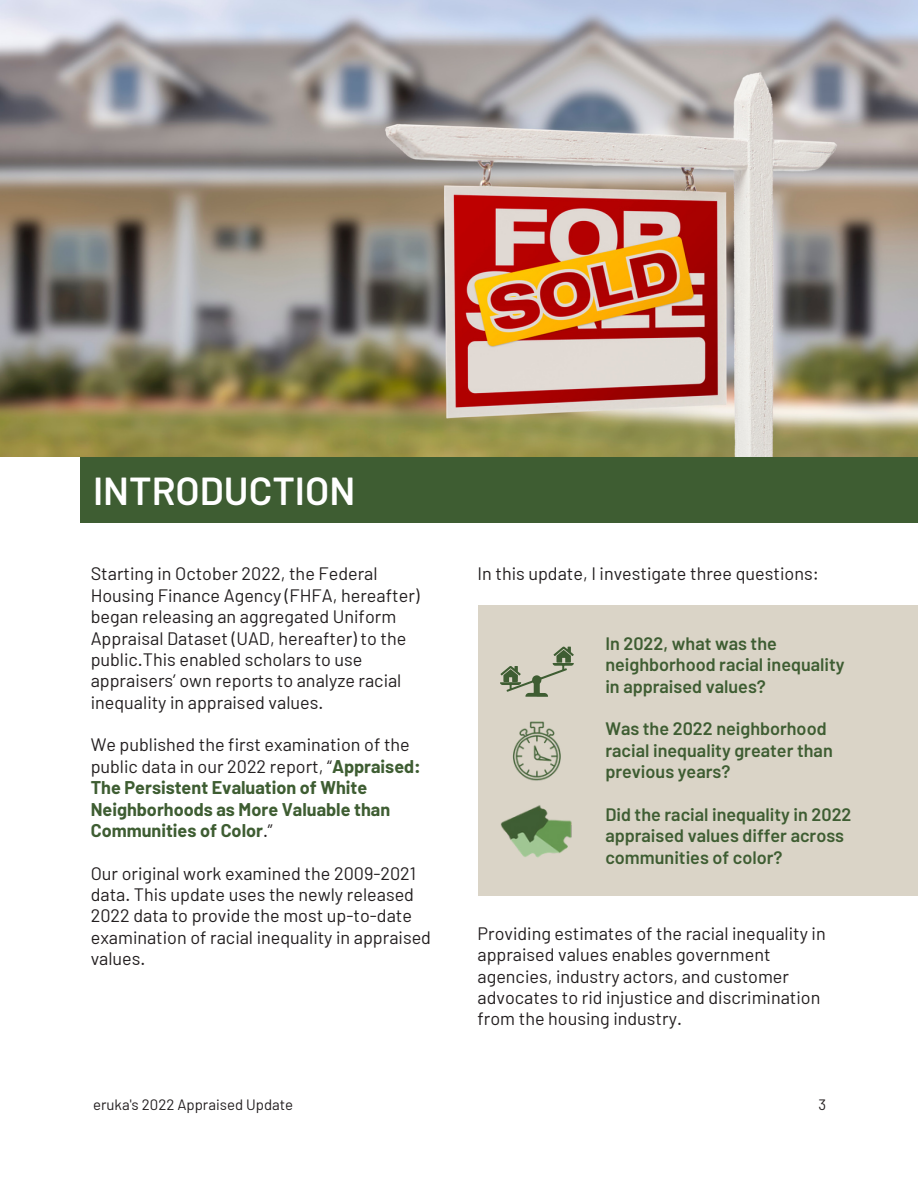
<style>
.page{position:relative;width:918px;height:1188px;background:#fff}
.page>*{position:absolute;margin:0;border:0;box-sizing:border-box;transform-origin:0 0}
.t1{font:600 39px "Barlow";color:#fff}
.t2{font:18px/21.3px "Barlow";color:#231f20}
.t3{font:600 18px/21.3px "Barlow";color:#3e5d32}
.t4{font:700 18px/21.3px "Barlow";color:#3e5d32}
.t5{font:15px "Barlow";color:#231f20}
.s1{font-weight:400;color:#231f20}
</style>
<div class="page">
<img style="left:0;top:0;width:918px;height:457px">
<div style="left:80px;top:457px;width:838px;height:66px;background:#3e5d32"></div>
<div style="left:478px;top:605px;width:440px;height:291px;background:#dad4c7"></div>
<img style="left:512px;top:721px;width:49px;height:60px">
<img style="left:500px;top:805px;width:72px;height:53px">
<svg style="left:500px;top:646px;width:74px;height:51px"></svg>
<p class="t1" style="left:93px;top:466px;width:264px">INTRODUCTION</p>
<p class="t2" style="left:91px;top:563px;width:330px">Starting in October 2022, the Federal Housing Finance Agency (FHFA, hereafter) began releasing an aggregated Uniform Appraisal Dataset (UAD, hereafter) to the public.This enabled scholars to use appraisers’ own reports to analyze racial inequality in appraised values.</p>
<p class="t4" style="left:91px;top:734px;width:332px"><span class="s1">We published the first examination of the public data in our 2022 report, “</span>Appraised:<br>The Persistent Evaluation of White Neighborhoods as More Valuable than Communities of Color<span class="s1">.”</span></p>
<p class="t2" style="left:91px;top:862px;width:342px">Our original work examined the 2009-2021 data. This update uses the newly released 2022 data to provide the most up-to-date examination of racial inequality in appraised values.</p>
<p class="t2" style="left:478px;top:563px;width:343px">In this update, I investigate three questions:</p>
<p class="t3" style="left:605px;top:632px;width:241px">In 2022, what was the neighborhood racial inequality in appraised values?</p>
<p class="t3" style="left:605px;top:718px;width:229px">Was the 2022 neighborhood racial inequality greater than previous years?</p>
<p class="t3" style="left:605px;top:803px;width:248px">Did the racial inequality in 2022 appraised values differ across communities of color?</p>
<p class="t2" style="left:478px;top:922px;width:350px">Providing estimates of the racial inequality in appraised values enables government agencies, industry actors, and customer advocates to rid injustice and discrimination from the housing industry.</p>
<p class="t5" style="left:93px;top:1095px;width:202px">eruka's 2022 Appraised Update</p>
<p class="t5" style="left:818px;top:1095px;width:9px">3</p>
</div>
